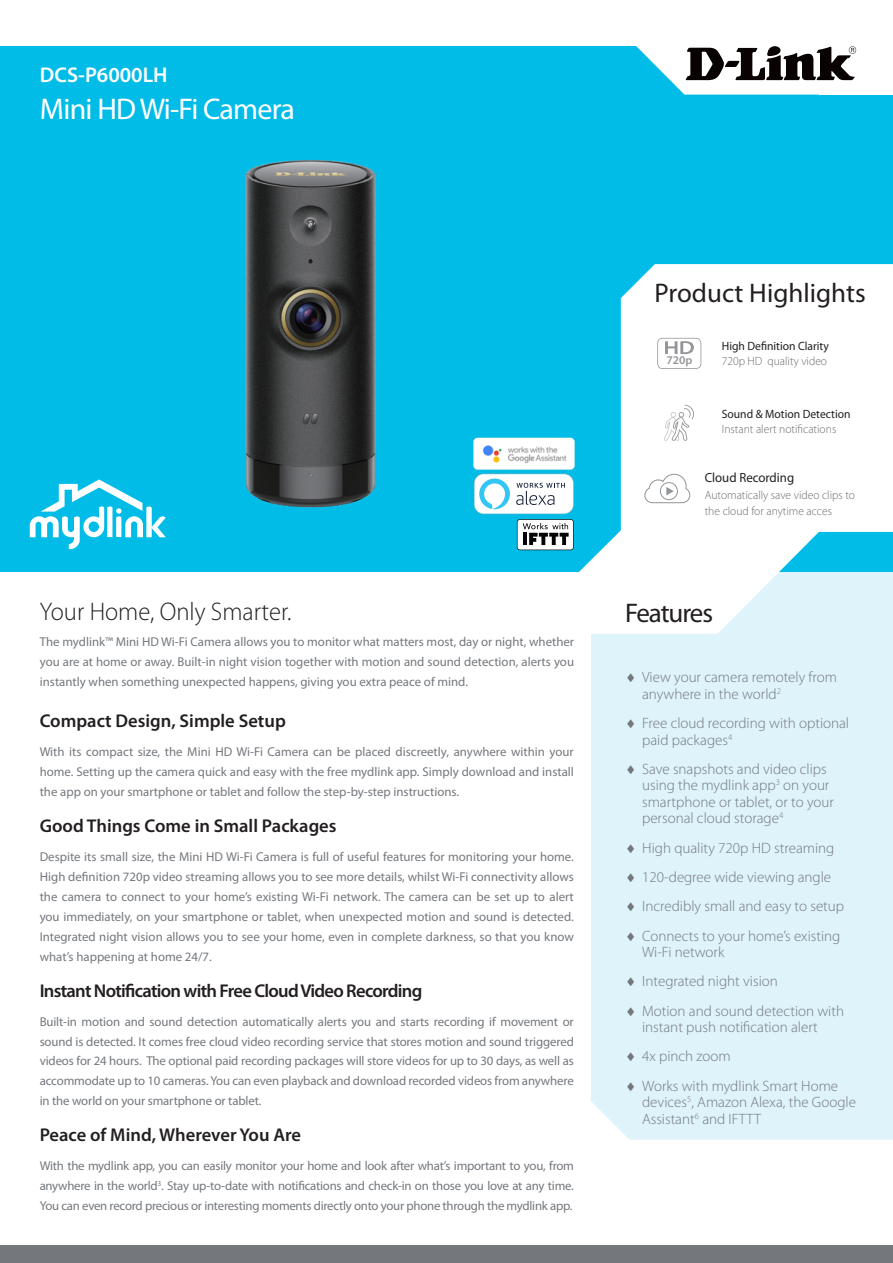
<style>
.page{position:relative;width:893px;height:1263px;background:#fff}
.page>*{position:absolute;margin:0;border:0;box-sizing:border-box;transform-origin:0 0}
.t1{font:30px "Myriad Pro";letter-spacing:-.025em;color:#fff}
.Highlights_Title{font:27px "Myriad Pro";color:#231f20}
.Features_Title{font:27px "Myriad Pro";letter-spacing:-.04em;color:#231f20}
.t2{font:300 25.5px "Myriad Pro";color:#231f20}
.t3{font:600 21.3px "Myriad Pro";color:#fff}
.Description_Topic{font:600 18.6px "Myriad Pro";letter-spacing:-.005em;color:#231f20}
.Description_Topic-2{font:600 18.6px "Myriad Pro";letter-spacing:-.04em;color:#231f20}
.t4{font:300 15px/16.5px "Myriad Pro";color:#74787d}
.t5{font:13.35px "Myriad Pro";color:#231f20}
.Description_Text{font:12.9px/20px "Myriad Pro";color:#74787d;text-align:justify}
.t6{font:300 12px/15px "Myriad Pro";color:#6c6d70}
.t7{font:12px/15px "Myriad Pro";color:#231f20}
.t8{font:600 11.85px "Myriad Pro";color:#939598}
.s1{font-weight:300;color:#6c6d70}
.s2{font-weight:400;color:#231f20}
</style>
<div class="page">
<div style="left:591px;top:634px;width:302px;height:506px;background:#def3fa"></div>
<div style="left:0;top:46px;width:893px;height:526px;background:#02bce8"></div>
<div style="left:819px;top:7px;width:74px;height:88px;background:#fff"></div>
<div style="left:0;top:1245px;width:893px;height:18px;background:#74787d"></div>
<svg style="left:620px;top:298px;width:273px;height:336px;fill:#def3fa"></svg>
<div style="left:621px;top:264px;width:272px;height:268px;background:#fff"></div>
<svg style="left:636px;top:46px;width:221px;height:49px;fill:#fff"></svg>
<svg style="left:686px;top:46px;width:170px;height:34px;background:#797676"></svg>
<img style="left:245px;top:159px;width:131px;height:349px">
<svg style="left:664px;top:405px;width:30px;height:36px"></svg>
<svg style="left:657px;top:338px;width:44px;height:31px"></svg>
<svg style="left:30px;top:479px;width:136px;height:71px"></svg>
<img style="left:473px;top:437px;width:102px;height:37px">
<svg style="left:474px;top:474px;width:254px;height:165px"></svg>
<h3 class="t3" style="left:40px;top:62px;width:129px">DCS-P6000LH</h3>
<h1 class="t1" style="left:40px;top:90px;width:257px">Mini HD Wi-Fi Camera</h1>
<p class="Highlights_Title" style="left:655px;top:276px;width:213px">Product Highlights</p>
<p class="t8" style="left:666px;top:353px;width:27px">720p</p>
<p class="t7" style="left:722px;top:338px;width:109px">High Definition Clarity<br><span class="s1">720p HD quality video</span></p>
<p class="t6" style="left:722px;top:406px;width:130px"><span class="s2">Sound &amp; Motion Detection<br></span>Instant alert notifications</p>
<p class="t5" style="left:705px;top:470px;width:91px">Cloud Recording</p>
<p class="t6" style="left:705px;top:486px;width:152px;line-height:16.4px">Automatically save video clips to the cloud for anytime acces</p>
<p class="t2" style="left:40px;top:596px;width:253px">Your Home, Only Smarter.</p>
<p class="Features_Title" style="left:625px;top:596px;width:89px">Features</p>
<p class="Description_Text" style="left:40px;top:632px;width:536px">The mydlink™ Mini HD Wi-Fi Camera allows you to monitor what matters most, day or night, whether you are at home or away. Built-in night vision together with motion and sound detection, alerts you instantly when something unexpected happens, giving you extra peace of mind.</p>
<p class="Description_Topic" style="left:40px;top:709px;width:248px">Compact Design, Simple Setup</p>
<p class="Description_Text" style="left:40px;top:742px;width:536px">With its compact size, the Mini HD Wi-Fi Camera can be placed discreetly, anywhere within your home. Setting up the camera quick and easy with the free mydlink app. Simply download and install the app on your smartphone or tablet and follow the step-by-step instructions.</p>
<p class="Description_Topic" style="left:40px;top:814px;width:298px">Good Things Come in Small Packages</p>
<p class="Description_Text" style="left:40px;top:846px;width:536px">Despite its small size, the Mini HD Wi-Fi Camera is full of useful features for monitoring your home.<br>High definition 720p video streaming allows you to see more details, whilst Wi-Fi connectivity allows the camera to connect to your home’s existing Wi-Fi network. The camera can be set up to alert you immediately, on your smartphone or tablet, when unexpected motion and sound is detected.<br>Integrated night vision allows you to see your home, even in complete darkness, so that you know what’s happening at home 24/7.</p>
<p class="Description_Topic-2" style="left:40px;top:978px;width:384px">Instant Notification with Free Cloud Video Recording</p>
<p class="Description_Text" style="left:40px;top:1011px;width:536px">Built-in motion and sound detection automatically alerts you and starts recording if movement or sound is detected. It comes free cloud video recording service that stores motion and sound triggered videos for 24 hours. The optional paid recording packages will store videos for up to 30 days, as well as accommodate up to 10 cameras. You can even playback and download recorded videos from anywhere in the world on your smartphone or tablet.</p>
<p class="Description_Topic" style="left:40px;top:1123px;width:263px">Peace of Mind, Wherever You Are</p>
<p class="Description_Text" style="left:40px;top:1156px;width:536px">With the mydlink app, you can easily monitor your home and look after what’s important to you, from anywhere in the world<sup>3</sup>. Stay up-to-date with notifications and check-in on those you love at any time.<br>You can even record precious or interesting moments directly onto your phone through the mydlink app.</p>
<p class="t4" style="left:642px;top:669px;width:196px;text-indent:-17px">♦ View your camera remotely from anywhere in the world<sup>2</sup></p>
<p class="t4" style="left:642px;top:715px;width:209px;text-indent:-17px">♦ Free cloud recording with optional paid packages<sup>4</sup></p>
<p class="t4" style="left:642px;top:760px;width:193px;text-indent:-17px">♦ Save snapshots and video clips using the mydlink app<sup>3</sup> on your smartphone or tablet, or to your personal cloud storage<sup>4</sup></p>
<p class="t4" style="left:625px;top:839px;width:211px">♦ High quality 720p HD streaming</p>
<p class="t4" style="left:625px;top:869px;width:208px">♦ 120-degree wide viewing angle</p>
<p class="t4" style="left:625px;top:898px;width:221px">♦ Incredibly small and easy to setup</p>
<p class="t4" style="left:642px;top:927px;width:200px;text-indent:-17px">♦ Connects to your home’s existing<br>Wi-Fi network</p>
<p class="t4" style="left:625px;top:973px;width:154px">♦ Integrated night vision</p>
<p class="t4" style="left:642px;top:1002px;width:203px;text-indent:-17px">♦ Motion and sound detection with instant push notification alert</p>
<p class="t4" style="left:625px;top:1048px;width:107px">♦ 4x pinch zoom</p>
<p class="t4" style="left:642px;top:1077px;width:215px;text-indent:-17px">♦ Works with mydlink Smart Home devices<sup>5</sup>, Amazon Alexa, the Google<br>Assistant<sup>6</sup> and IFTTT</p>
</div>
